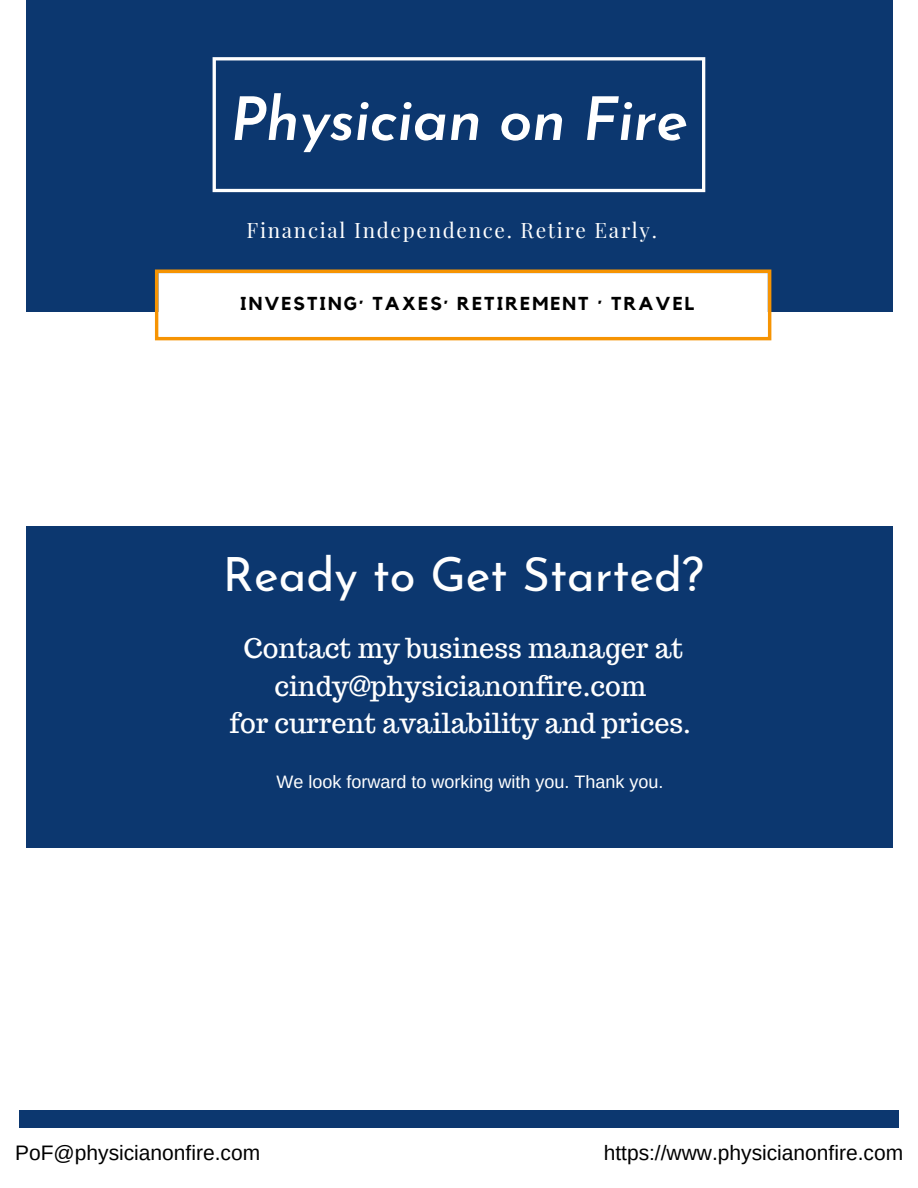
<style>
.page{position:relative;width:918px;height:1188px;background:#fff}
.page>*{position:absolute;margin:0;border:0;box-sizing:border-box;transform-origin:0 0}
.t1{font:italic 600 60px "Josefin Sans";letter-spacing:-.01em;color:#fff}
.t2{font:47.25px "Josefin Sans";color:#fff}
.t3{font:27px/37.2px "Trocchi";color:#fff;text-align:center}
.t4{font:21px "Arimo";color:#000}
.t5{font:20.85px "Playfair Display";letter-spacing:.08em;color:#fff}
.t6{font:700 18.6px "Kollektif";letter-spacing:.11em;color:#000}
.t7{font:18px "Arimo";color:#fff}
</style>
<div class="page">
<div style="left:26px;top:0;width:867px;height:311px;background:#0c376f"></div>
<svg style="left:213px;top:57px;width:492px;height:135px"></svg>
<svg style="left:155px;top:270px;width:616px;height:70px"></svg>
<div style="left:19px;top:1110px;width:99px;height:17px;background:#0c376f"></div>
<div style="left:800px;top:1110px;width:99px;height:17px;background:#0c376f"></div>
<div style="left:118px;top:1110px;width:682px;height:17px;background:#0c376f"></div>
<div style="left:26px;top:526px;width:866px;height:322px;background:#0c376f"></div>
<h1 class="t1" style="left:230px;top:68px;width:459px">Physician on Fire</h1>
<p class="t5" style="left:247px;top:214px;width:412px">Financial Independence. Retire Early.</p>
<p class="t6" style="left:240px;top:293px;width:455px">INVESTING· TAXES· RETIREMENT · TRAVEL</p>
<h2 class="t2" style="left:223px;top:535px;width:482px">Ready to Get Started?</h2>
<p class="t3" style="left:230px;top:630px;width:463px">Contact my business manager at cindy@physicianonfire.com<br>for current availability and prices.</p>
<p class="t7" style="left:276px;top:770px;width:389px">We look forward to working with you. Thank you.</p>
<p class="t4" style="left:15px;top:1139px;width:246px">PoF@physicianonfire.com</p>
<p class="t4" style="left:604px;top:1139px;width:301px">https://www.physicianonfire.com</p>
</div>
